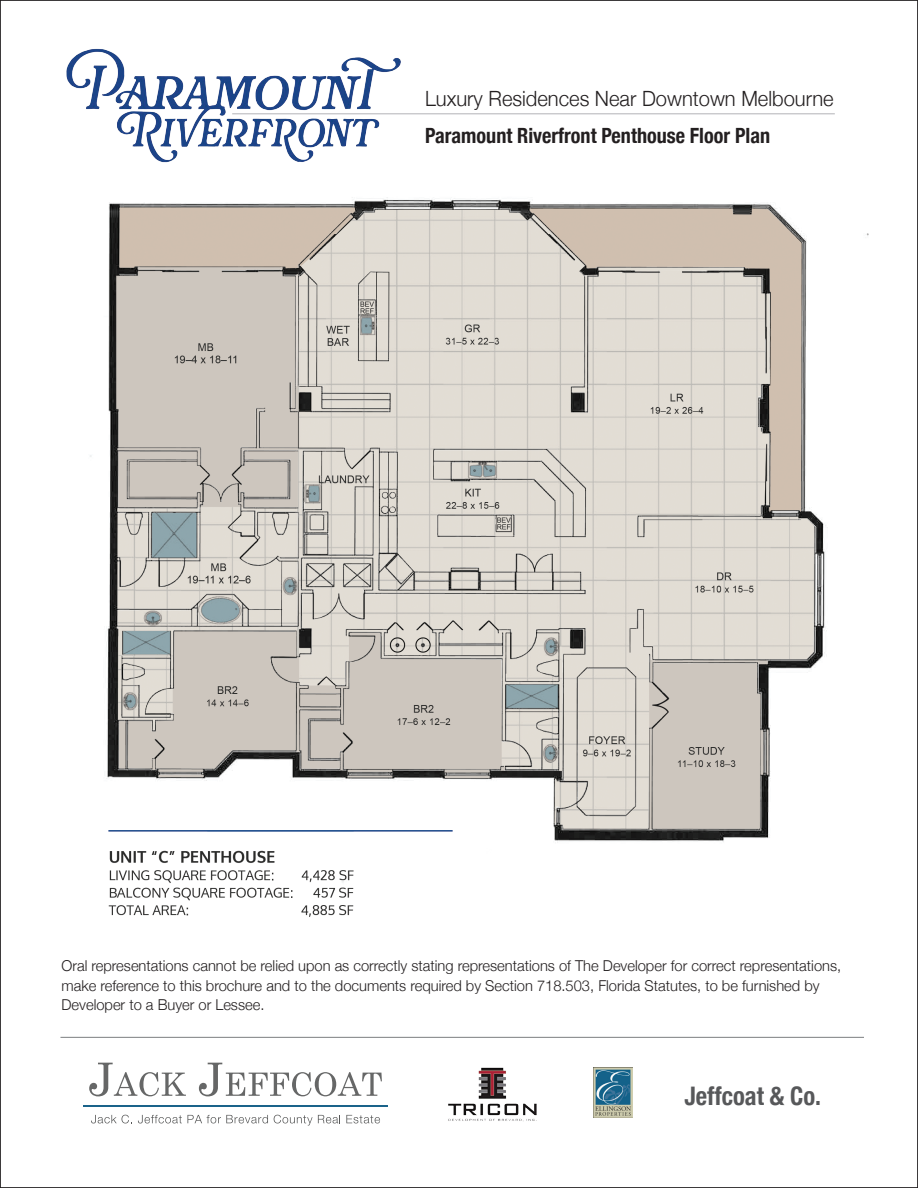
<style>
.page{position:relative;width:918px;height:1188px;background:#fff}
.page>*{position:absolute;margin:0;border:0;box-sizing:border-box;transform-origin:0 0}
.t1{font:700 condensed 25.5px "Helvetica Neue";color:#57585a;scale:.96 1}
.t2{font:300 21px "Helvetica Neue";color:#231f20;scale:.96 1}
.t3{font:700 condensed 21px "Helvetica Neue";color:#231f20;scale:.96 1}
.t4{font:300 15px/19.5px "Helvetica Neue";color:#231f20}
</style>
<div class="page">
<img style="left:90px;top:197px;width:779px;height:720px">
<svg style="left:91px;top:1115px;width:41px;height:8px"></svg>
<svg style="left:138px;top:1115px;width:130px;height:8px"></svg>
<svg style="left:274px;top:1115px;width:106px;height:11px"></svg>
<hr style="left:83px;top:1105px;width:305px;height:2px;background:#1a638a">
<svg style="left:89px;top:1063px;width:97px;height:33px"></svg>
<svg style="left:199px;top:1063px;width:183px;height:33px"></svg>
<img style="left:448px;top:1067px;width:89px;height:55px">
<img style="left:593px;top:1067px;width:40px;height:51px">
<hr style="left:60px;top:1037px;width:804px;height:1px;background:#7c7e81">
<img style="left:66px;top:49px;width:355px;height:114px">
<hr style="left:232px;top:113px;width:603px;height:1px;background:#b2b3b7">
<h2 class="t2" style="left:425px;top:81px;width:427px">Luxury Residences Near Downtown Melbourne</h2>
<h2 class="t3" style="left:425px;top:118px;width:361px">Paramount Riverfront Penthouse Floor Plan</h2>
<p class="t4" style="left:62px;top:955px;width:781px">Oral representations cannot be relied upon as correctly stating representations of The Developer for correct representations, make reference to this brochure and to the documents required by Section 718.503, Florida Statutes, to be furnished by<br>Developer to a Buyer or Lessee.</p>
<h1 class="t1" style="left:685px;top:1075px;width:144px">Jeffcoat &amp; Co.</h1>
</div>
